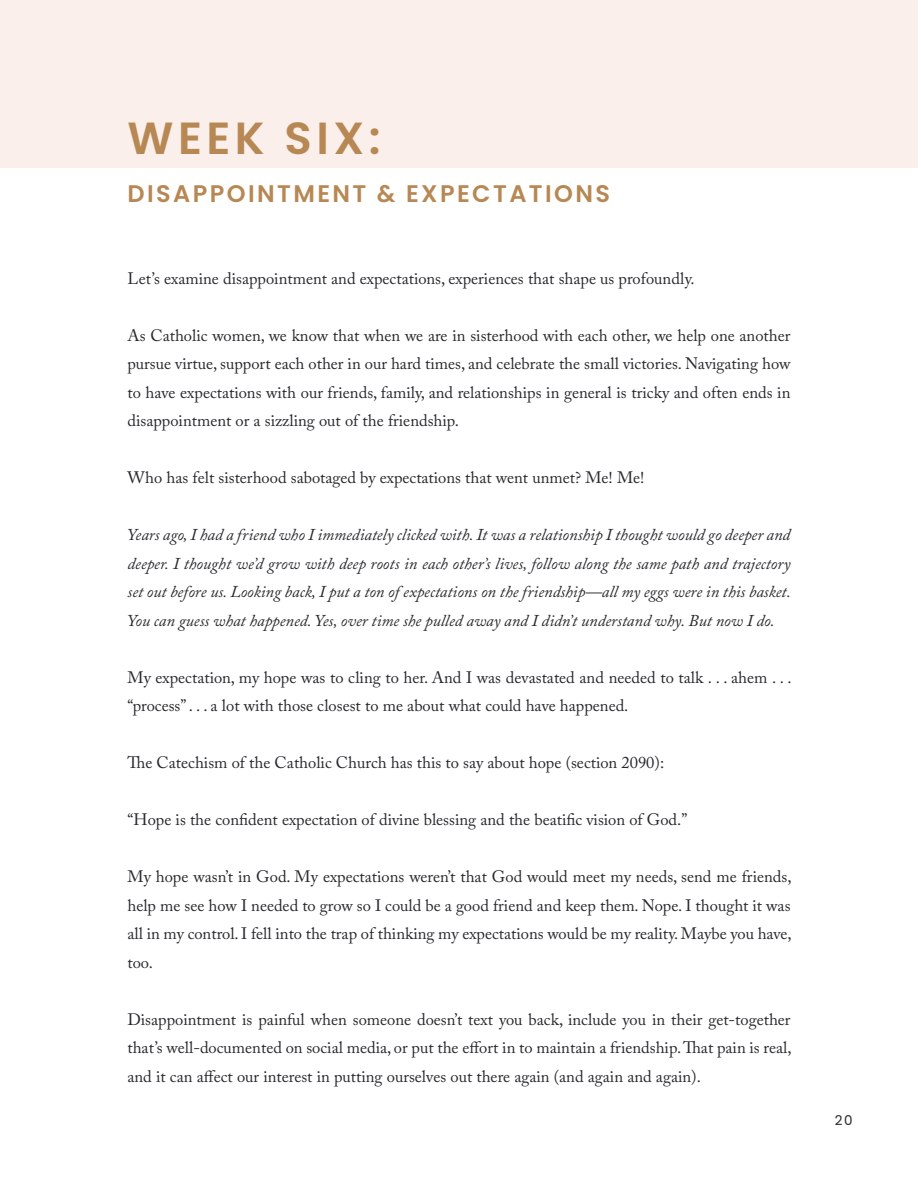
<style>
.page{position:relative;width:918px;height:1188px;background:#fff}
.page>*{position:absolute;margin:0;border:0;box-sizing:border-box;transform-origin:0 0}
.t1{font:600 45px "Poppins";letter-spacing:.1em;color:#b78854}
.t2{font:600 24px "Poppins";letter-spacing:.1em;color:#b78854}
.t3{font:16.5px/28.5px "Adobe Caslon Pro";color:#27282c;text-align:justify}
.t4{font:italic 16.5px/28.5px "Adobe Caslon Pro";color:#27282c;text-align:justify}
.t5{font:13.5px "Poppins";color:#27282c}
</style>
<div class="page">
<div style="left:0;top:0;width:918px;height:168px;background:#faefea"></div>
<p class="t1" style="left:128px;top:112px;width:255px">WEEK SIX:</p>
<p class="t2" style="left:128px;top:180px;width:484px">DISAPPOINTMENT &amp; EXPECTATIONS</p>
<p class="t3" style="left:128px;top:264px;width:569px">Let’s examine disappointment and expectations, experiences that shape us profoundly.</p>
<p class="t3" style="left:128px;top:321px;width:664px">As Catholic women, we know that when we are in sisterhood with each other, we help one another pursue virtue, support each other in our hard times, and celebrate the small victories. Navigating how to have expectations with our friends, family, and relationships in general is tricky and often ends in disappointment or a sizzling out of the friendship.</p>
<p class="t3" style="left:128px;top:463px;width:518px">Who has felt sisterhood sabotaged by expectations that went unmet? Me! Me!</p>
<p class="t4" style="left:128px;top:520px;width:665px">Years ago, I had a friend who I immediately clicked with. It was a relationship I thought would go deeper and deeper. I thought we’d grow with deep roots in each other’s lives, follow along the same path and trajectory set out before us. Looking back, I put a ton of expectations on the friendship—all my eggs were in this basket.<br>You can guess what happened. Yes, over time she pulled away and I didn’t understand why. But now I do.</p>
<p class="t3" style="left:128px;top:663px;width:666px">My expectation, my hope was to cling to her. And I was devastated and needed to talk . . . ahem . . . “process” . . . a lot with those closest to me about what could have happened.</p>
<p class="t3" style="left:128px;top:748px;width:538px">The Catechism of the Catholic Church has this to say about hope (section 2090):</p>
<p class="t3" style="left:128px;top:805px;width:561px">“Hope is the confident expectation of divine blessing and the beatific vision of God.”</p>
<p class="t3" style="left:128px;top:862px;width:666px">My hope wasn’t in God. My expectations weren’t that God would meet my needs, send me friends, help me see how I needed to grow so I could be a good friend and keep them. Nope. I thought it was all in my control. I fell into the trap of thinking my expectations would be my reality. Maybe you have, too.</p>
<p class="t3" style="left:128px;top:1005px;width:666px">Disappointment is painful when someone doesn’t text you back, include you in their get-together that’s well-documented on social media, or put the effort in to maintain a friendship. That pain is real, and it can affect our interest in putting ourselves out there again (and again and again).</p>
<p class="t5" style="left:835px;top:1113px;width:19px">20</p>
</div>
